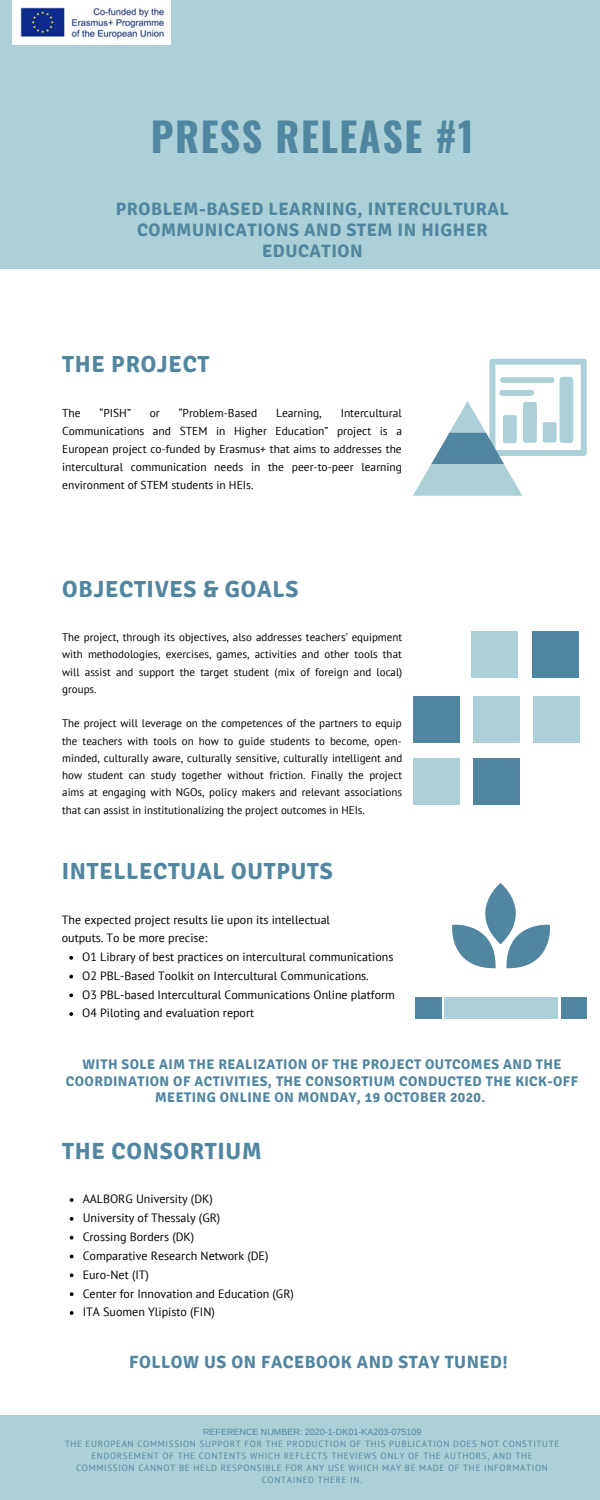
<style>
.page{position:relative;width:600px;height:1500px;background:#acd0d7}
.page>*{position:absolute;margin:0;border:0;box-sizing:border-box;transform-origin:0 0}
.t1{font:700 40px "Oswald";letter-spacing:.035em;color:#5186a0}
.t2{font:700 23.4px "Signika";letter-spacing:.03em;color:#5186a0}
.t3{font:700 23.3px "Signika";letter-spacing:.03em;color:#5186a0}
.t4{font:700 18px/21px "Signika";letter-spacing:.03em;color:#5186a0;text-align:center}
.t5{font:700 17.7px "Signika";letter-spacing:.03em;color:#5186a0}
.t6{font:700 14px/16.5px "Signika";letter-spacing:.03em;color:#5186a0;text-align:center}
.t7{font:12px/18.8px "PT Sans";color:#000}
.t8{font:11.5px/18px "PT Sans";color:#000;text-align:justify}
.t9{font:11px/17.2px "PT Sans";color:#000;text-align:justify}
.t10{font:9px/12px "PT Sans";letter-spacing:.075em;color:#5186a0;text-align:center}
.t11{font:9px "Arimo";color:#5186a0}
</style>
<div class="page">
<div style="left:0;top:269px;width:600px;height:1145px;background:#fff"></div>
<div style="left:413px;top:696px;width:47px;height:47px;background:#5186a0"></div>
<div style="left:471px;top:632px;width:47px;height:46px;background:#acd0d7"></div>
<div style="left:473px;top:696px;width:47px;height:47px;background:#acd0d7"></div>
<div style="left:532px;top:632px;width:46px;height:46px;background:#5186a0"></div>
<div style="left:534px;top:696px;width:46px;height:47px;background:#acd0d7"></div>
<div style="left:413px;top:758px;width:47px;height:47px;background:#acd0d7"></div>
<div style="left:473px;top:758px;width:47px;height:47px;background:#5186a0"></div>
<svg style="left:413px;top:359px;width:174px;height:137px"></svg>
<svg style="left:69px;top:956px;width:4px;height:4px"></svg>
<svg style="left:69px;top:975px;width:4px;height:3px"></svg>
<svg style="left:69px;top:993px;width:4px;height:4px"></svg>
<svg style="left:69px;top:1012px;width:4px;height:4px"></svg>
<div style="left:416px;top:997px;width:26px;height:22px;background:#5186a0"></div>
<div style="left:444px;top:997px;width:114px;height:22px;background:#acd0d7"></div>
<div style="left:561px;top:997px;width:25px;height:22px;background:#5186a0"></div>
<svg style="left:452px;top:883px;width:98px;height:85px"></svg>
<img style="left:12px;top:0;width:159px;height:44px">
<svg style="left:70px;top:1198px;width:4px;height:4px"></svg>
<svg style="left:70px;top:1217px;width:4px;height:4px"></svg>
<svg style="left:70px;top:1236px;width:4px;height:4px"></svg>
<svg style="left:70px;top:1255px;width:4px;height:3px"></svg>
<svg style="left:70px;top:1273px;width:4px;height:4px"></svg>
<svg style="left:70px;top:1292px;width:4px;height:4px"></svg>
<svg style="left:70px;top:1311px;width:4px;height:4px"></svg>
<h1 class="t1" style="left:151px;top:105px;width:324px">PRESS RELEASE #1</h1>
<h3 class="t4" style="left:116px;top:199px;width:395px">PROBLEM-BASED LEARNING, INTERCULTURAL<br>COMMUNICATIONS AND STEM IN HIGHER<br>EDUCATION</h3>
<h3 class="t3" style="left:62px;top:350px;width:149px">THE PROJECT</h3>
<p class="t8" style="left:62px;top:403px;width:20px">The</p>
<p class="t8" style="left:100px;top:403px;width:33px">“PISH”</p>
<p class="t8" style="left:150px;top:403px;width:12px">or</p>
<p class="t8" style="left:179px;top:403px;width:80px">“Problem-Based</p>
<p class="t8" style="left:276px;top:403px;width:47px">Learning,</p>
<p class="t8" style="left:62px;top:403px;width:341px;text-indent:278px">Intercultural Communications and STEM in Higher Education” project is a European project co-funded by Erasmus+ that aims to addresses the intercultural communication needs in the peer-to-peer learning environment of STEM students in HEIs.</p>
<h3 class="t3" style="left:62px;top:575px;width:238px">OBJECTIVES &amp; GOALS</h3>
<p class="t9" style="left:62px;top:629px;width:342px">The project, through its objectives, also addresses teachers’ equipment with methodologies, exercises, games, activities and other tools that will assist and support the target student (mix of foreign and local) groups.</p>
<p class="t9" style="left:62px;top:715px;width:342px">The project will leverage on the competences of the partners to equip the teachers with tools on how to guide students to become, open&shy;minded, culturally aware, culturally sensitive, culturally intelligent and how student can study together without friction. Finally the project aims at engaging with NGOs, policy makers and relevant associations that can assist in institutionalizing the project outcomes in HEIs.</p>
<h3 class="t3" style="left:62px;top:857px;width:272px">INTELLECTUAL OUTPUTS</h3>
<p class="t7" style="left:62px;top:910px;width:270px">The expected project results lie upon its intellectual outputs. To be more precise:</p>
<p class="t7" style="left:82px;top:947px;width:314px">O1 Library of best practices on intercultural communications O2 PBL-Based Toolkit on Intercultural Communications.<br>O3 PBL-based Intercultural Communications Online platform O4 Piloting and evaluation report</p>
<p class="t6" style="left:66px;top:1057px;width:514px">WITH SOLE AIM THE REALIZATION OF THE PROJECT OUTCOMES AND THE<br>COORDINATION OF ACTIVITIES, THE CONSORTIUM CONDUCTED THE KICK-OFF<br>MEETING ONLINE ON MONDAY, 19 OCTOBER 2020.</p>
<h2 class="t2" style="left:62px;top:1137px;width:201px">THE CONSORTIUM</h2>
<p class="t7" style="left:83px;top:1190px;width:213px">AALBORG University (DK)<br>University of Thessaly (GR)<br>Crossing Borders (DK)<br>Comparative Research Network (DE)<br>Euro-Net (IT)<br>Center for Innovation and Education (GR)<br>ITA Suomen Ylipisto (FIN)</p>
<h3 class="t5" style="left:129px;top:1352px;width:380px">FOLLOW US ON FACEBOOK AND STAY TUNED!</h3>
<p class="t11" style="left:203px;top:1427px;width:220px">REFERENCE NUMBER: 2020-1-DK01-KA203-075109</p>
<p class="t10" style="left:65px;top:1437px;width:496px">THE EUROPEAN COMMISSION SUPPORT FOR THE PRODUCTION OF THIS PUBLICATION DOES NOT CONSTITUTE ENDORSEMENT OF THE CONTENTS WHICH REFLECTS THEVIEWS ONLY OF THE AUTHORS, AND THE COMMISSION CANNOT BE HELD RESPONSIBLE FOR ANY USE WHICH MAY BE MADE OF THE INFORMATION CONTAINED THERE IN.</p>
</div>
